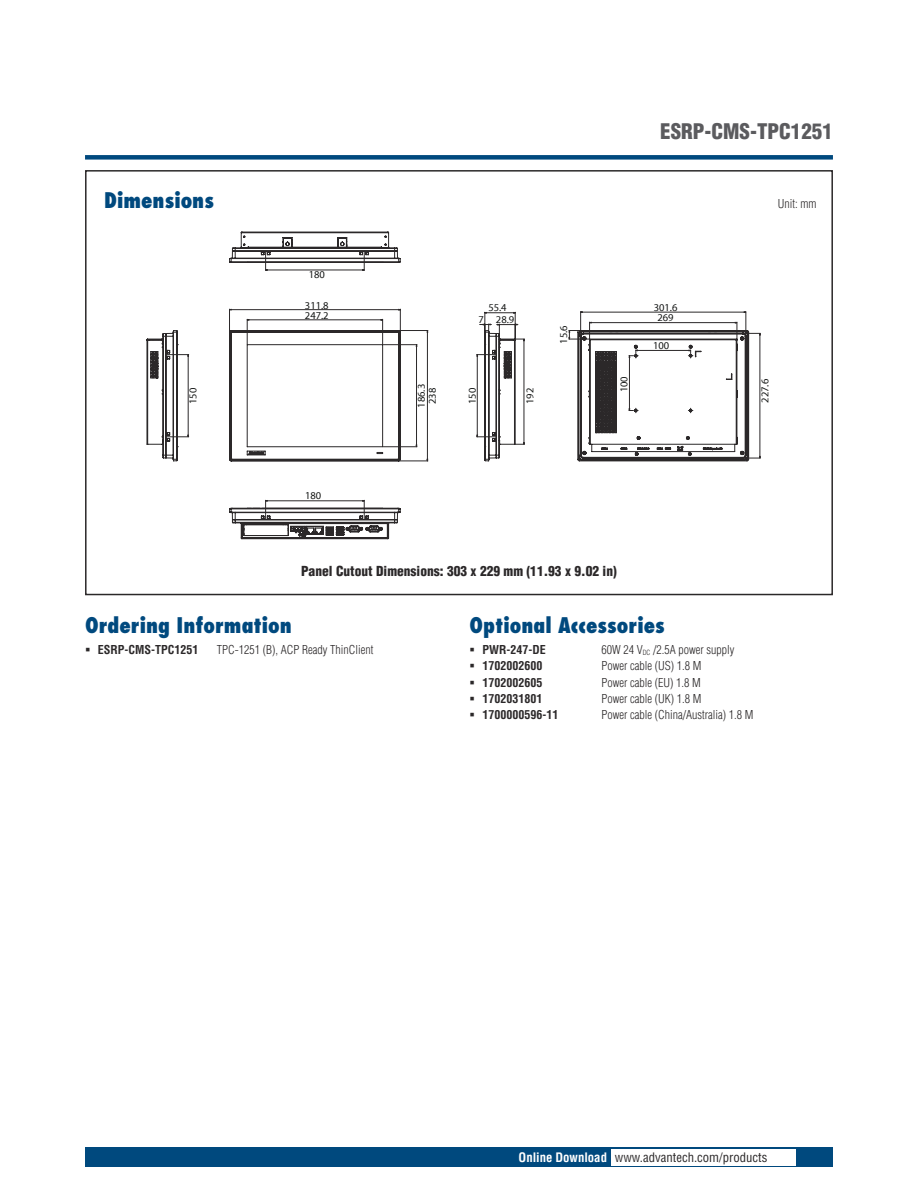
<style>
.page{position:relative;width:918px;height:1188px;background:#fff}
.page>*{position:absolute;margin:0;border:0;box-sizing:border-box;transform-origin:0 0}
.t1{font:800 condensed 21px "Futura";color:#00497e}
.t2{font:900 condensed 21px "Helvetica";color:#5b5b5e}
.t3{font:900 condensed 13.5px "Helvetica";color:#2b2829}
.t4{font:condensed 12.75px "Helvetica";color:#2b2829}
.t5{font:300 condensed 12px "Helvetica";color:#2b2829}
.t6{font:700 condensed 12px "Helvetica";color:#2b2829}
.t7{font:10.5px/10.2px "Myriad";color:#141615}
.s1{font-weight:700;color:#fff}
</style>
<div class="page">
<div style="left:85px;top:155px;width:748px;height:5px;background:#00497e"></div>
<div style="left:85px;top:1147px;width:748px;height:20px;background:#00497e"></div>
<div style="left:611px;top:1149px;width:184px;height:16px;background:#fff"></div>
<div style="left:85px;top:170px;width:748px;height:425px;border:2px solid #2b2829"></div>
<svg style="left:229px;top:309px;width:200px;height:153px"></svg>
<svg style="left:146px;top:330px;width:43px;height:132px"></svg>
<svg style="left:229px;top:231px;width:172px;height:40px"></svg>
<svg style="left:229px;top:500px;width:172px;height:40px"></svg>
<svg style="left:476px;top:312px;width:49px;height:150px"></svg>
<svg style="left:568px;top:311px;width:193px;height:151px"></svg>
<h1 class="t1" style="left:104px;top:191px;width:111px">Dimensions</h1>
<p class="t7" style="left:309px;top:270px;width:18px">180</p>
<p class="t7" style="left:305px;top:300px;width:25px">311.8<br>247.2</p>
<p class="t7" style="left:416px;top:408px;width:25px;rotate:-90deg">186.3</p>
<p class="t7" style="left:188px;top:404px;width:18px;rotate:-90deg">150</p>
<p class="t7" style="left:427px;top:404px;width:18px;rotate:-90deg">238</p>
<p class="t7" style="left:488px;top:302px;width:20px">55.4</p>
<p class="t7" style="left:478px;top:315px;width:7px">7</p>
<p class="t7" style="left:496px;top:315px;width:20px">28.9</p>
<p class="t7" style="left:467px;top:404px;width:18px;rotate:-90deg">150</p>
<p class="t7" style="left:525px;top:404px;width:18px;rotate:-90deg">192</p>
<p class="t7" style="left:559px;top:344px;width:20px;rotate:-90deg">15.6</p>
<h1 class="t2" style="left:660px;top:123px;width:174px">ESRP-CMS-TPC1251</h1>
<p class="t5" style="left:778px;top:199px;width:40px">Unit: mm</p>
<p class="t7" style="left:619px;top:392px;width:18px;rotate:-90deg">100</p>
<p class="t7" style="left:654px;top:302px;width:25px">301.6</p>
<p class="t7" style="left:658px;top:313px;width:18px">269</p>
<p class="t7" style="left:653px;top:340px;width:18px">100</p>
<p class="t7" style="left:760px;top:403px;width:25px;rotate:-90deg">227.6</p>
<p class="t7" style="left:305px;top:491px;width:18px">180</p>
<p class="t3" style="left:301px;top:566px;width:317px">Panel Cutout Dimensions: 303 x 229 mm (11.93 x 9.02 in)</p>
<h1 class="t1" style="left:85px;top:616px;width:208px">Ordering Information</h1>
<p class="t6" style="left:98px;top:645px;width:102px">ESRP-CMS-TPC1251</p>
<p class="t5" style="left:217px;top:645px;width:158px">TPC-1251 (B), ACP Ready ThinClient</p>
<h1 class="t1" style="left:470px;top:616px;width:197px">Optional Accessories</h1>
<p class="t6" style="left:482px;top:645px;width:65px">PWR-247-DE</p>
<p class="t5" style="left:601px;top:645px;width:135px">60W 24 V<sub>DC</sub> /2.5A power supply</p>
<p class="t6" style="left:482px;top:661px;width:61px">1702002600</p>
<p class="t5" style="left:601px;top:661px;width:101px">Power cable (US) 1.8 M</p>
<p class="t6" style="left:482px;top:677px;width:61px">1702002605</p>
<p class="t5" style="left:601px;top:677px;width:101px">Power cable (EU) 1.8 M</p>
<p class="t6" style="left:482px;top:694px;width:61px">1702031801</p>
<p class="t5" style="left:601px;top:694px;width:101px">Power cable (UK) 1.8 M</p>
<p class="t6" style="left:482px;top:710px;width:77px">1700000596-11</p>
<p class="t5" style="left:601px;top:710px;width:153px">Power cable (China/Australia) 1.8 M</p>
<p class="t4" style="left:519px;top:1153px;width:250px"><span class="s1">Online Download</span> www.advantech.com/products</p>
</div>
